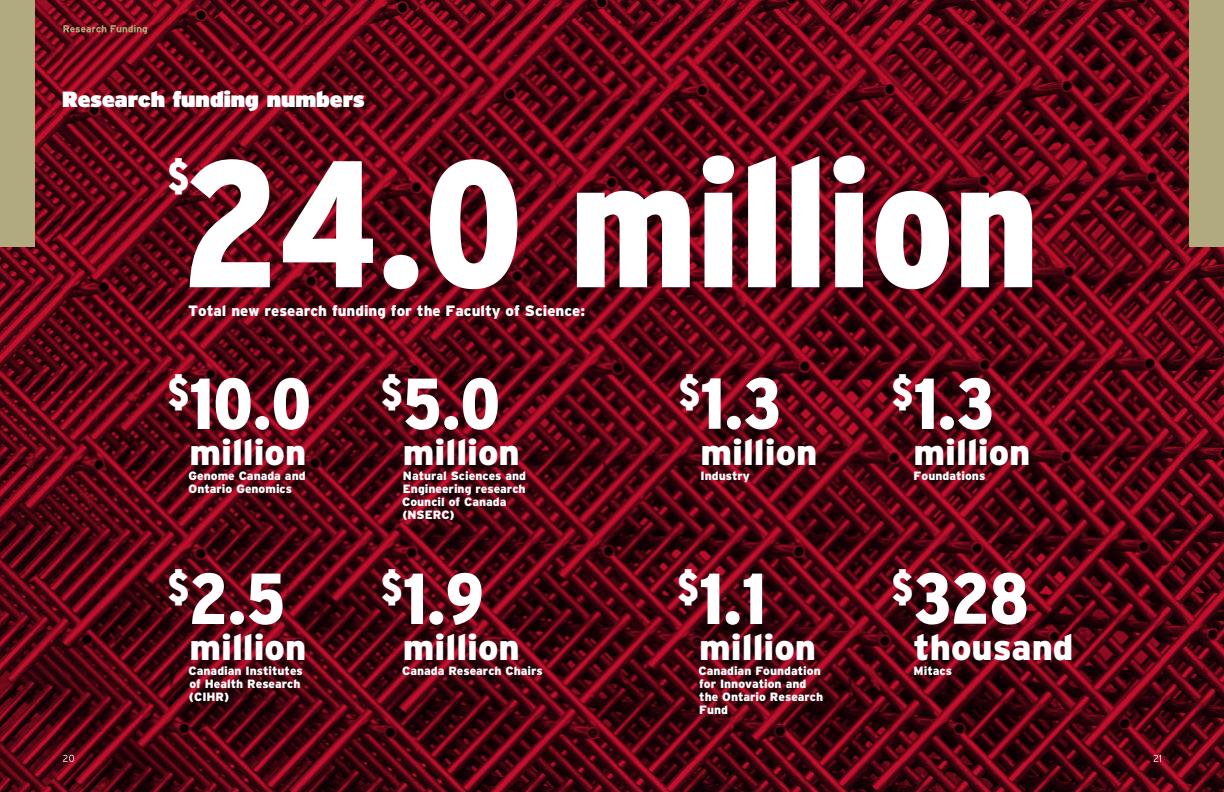
<style>
.page{position:relative;width:1224px;height:792px;background:#fff}
.page>*{position:absolute;margin:0;border:0;box-sizing:border-box;transform-origin:0 0}
.t1{font:900 condensed 180px "Interstate";color:#fff}
.t2{font:900 condensed 72px "Interstate";color:#fff}
.t3{font:900 condensed 42px "Interstate";color:#fff}
.t4{font:900 36px "Interstate";color:#fff}
.t5{font:900 22px "Interstate";color:#fff}
.t6{font:900 15px "Interstate";color:#fff}
.t7{font:900 12px/13px "Interstate";color:#fff}
</style>
<div class="page">
<img style="left:0;top:0;width:1224px;height:792px">
<img style="left:63px;top:26px;width:1097px;height:736px">
<div style="left:0;top:0;width:34px;height:247px;background:#b0aa7e"></div>
<div style="left:1190px;top:0;width:34px;height:247px;background:#b0aa7e"></div>
<h3 class="t5" style="left:62px;top:90px;width:304px">Research funding numbers</h3>
<h1 class="t1" style="left:183px;top:143px;width:857px">24.0 million</h1>
<p class="t6" style="left:188px;top:304px;width:398px">Total new research funding for the Faculty of Science:</p>
<h3 class="t3" style="left:168px;top:157px;width:23px">$</h3>
<h2 class="t2" style="left:168px;top:371px;width:145px"><sup>$</sup>10.0</h2>
<h3 class="t4" style="left:189px;top:436px;width:118px">million</h3>
<p class="t7" style="left:189px;top:470px;width:119px">Genome Canada and<br>Ontario Genomics</p>
<h2 class="t2" style="left:168px;top:566px;width:119px"><sup>$</sup>2.5</h2>
<h3 class="t4" style="left:189px;top:631px;width:118px">million</h3>
<p class="t7" style="left:189px;top:665px;width:116px">Canadian Institutes of Health Research (CIHR)</p>
<h2 class="t2" style="left:381px;top:371px;width:120px"><sup>$</sup>5.0</h2>
<h3 class="t4" style="left:403px;top:436px;width:118px">million</h3>
<p class="t7" style="left:402px;top:470px;width:126px">Natural Sciences and<br>Engineering research<br>Council of Canada (NSERC)</p>
<h2 class="t2" style="left:381px;top:566px;width:104px"><sup>$</sup>1.9</h2>
<h3 class="t4" style="left:403px;top:631px;width:118px">million</h3>
<p class="t7" style="left:402px;top:665px;width:142px">Canada Research Chairs</p>
<h2 class="t2" style="left:679px;top:371px;width:104px"><sup>$</sup>1.3</h2>
<h3 class="t4" style="left:701px;top:436px;width:118px">million</h3>
<p class="t7" style="left:701px;top:470px;width:51px">Industry</p>
<h2 class="t2" style="left:678px;top:566px;width:90px"><sup>$</sup>1.1</h2>
<h3 class="t4" style="left:699px;top:631px;width:118px">million</h3>
<p class="t7" style="left:698px;top:665px;width:126px">Canadian Foundation for Innovation and the Ontario Research<br>Fund</p>
<h2 class="t2" style="left:892px;top:371px;width:104px"><sup>$</sup>1.3</h2>
<h3 class="t4" style="left:914px;top:436px;width:118px">million</h3>
<p class="t7" style="left:914px;top:470px;width:73px">Foundations</p>
<h2 class="t2" style="left:892px;top:566px;width:139px"><sup>$</sup>328</h2>
<h3 class="t4" style="left:914px;top:631px;width:161px">thousand</h3>
<p class="t7" style="left:914px;top:665px;width:40px">Mitacs</p>
</div>
